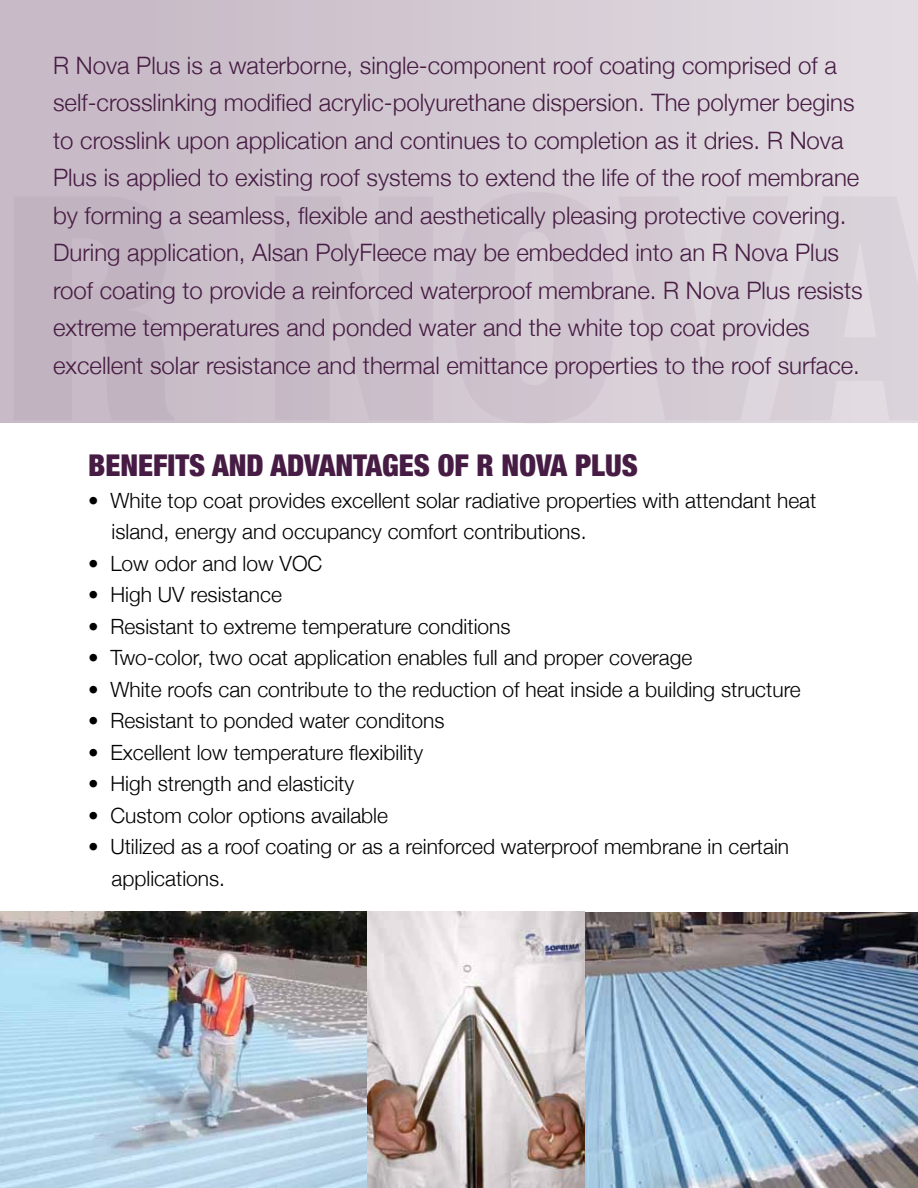
<style>
.page{position:relative;width:918px;height:1188px;background:#fff}
.page>*{position:absolute;margin:0;border:0;box-sizing:border-box;transform-origin:0 0}
.t1{font:900 condensed 313.5px "Helvetica Neue";color:#471c44}
.t2{font:900 condensed 30px "Helvetica Neue";color:#471c44}
.t3{font:300 24px/37.5px "Helvetica Neue";color:#471c44}
.t4{font:300 21px/31.5px "Helvetica Neue";color:#000}
</style>
<div class="page">
<div style="left:0;top:0;width:918px;height:423px;background:linear-gradient(to right,#c4b6c3,#e3dce3)"></div>
<img style="left:584px;top:912px;width:334px;height:276px">
<img style="left:0;top:912px;width:368px;height:276px">
<img style="left:368px;top:912px;width:216px;height:276px">
<p class="t3" style="left:53px;top:45px;width:811px">R Nova Plus is a waterborne, single-component roof coating comprised of a self-crosslinking modified acrylic-polyurethane dispersion. The polymer begins to crosslink upon application and continues to completion as it dries. R Nova Plus is applied to existing roof systems to extend the life of the roof membrane by forming a seamless, flexible and aesthetically pleasing protective covering.<br>During application, Alsan PolyFleece may be embedded into an R Nova Plus roof coating to provide a reinforced waterproof membrane. R Nova Plus resists extreme temperatures and ponded water and the white top coat provides excellent solar resistance and thermal emittance properties to the roof surface.</p>
<h1 class="t1" style="left:0;top:51px;width:949px">R NOVA</h1>
<p class="t2" style="left:88px;top:441px;width:551px">BENEFITS AND ADVANTAGES OF R NOVA PLUS</p>
<p class="t4" style="left:112px;top:483px;width:706px;text-indent:-23px">• White top coat provides excellent solar radiative properties with attendant heat island, energy and occupancy comfort contributions.</p>
<p class="t4" style="left:88px;top:546px;width:236px">• Low odor and low VOC</p>
<p class="t4" style="left:88px;top:578px;width:195px">• High UV resistance</p>
<p class="t4" style="left:88px;top:609px;width:424px">• Resistant to extreme temperature conditions</p>
<p class="t4" style="left:88px;top:641px;width:606px">• Two-color, two ocat application enables full and proper coverage</p>
<p class="t4" style="left:88px;top:672px;width:714px">• White roofs can contribute to the reduction of heat inside a building structure</p>
<p class="t4" style="left:88px;top:704px;width:358px">• Resistant to ponded water conditons</p>
<p class="t4" style="left:88px;top:735px;width:336px">• Excellent low temperature flexibility</p>
<p class="t4" style="left:88px;top:767px;width:268px">• High strength and elasticity</p>
<p class="t4" style="left:88px;top:798px;width:301px">• Custom color options available</p>
<p class="t4" style="left:112px;top:830px;width:679px;text-indent:-23px">• Utilized as a roof coating or as a reinforced waterproof membrane in certain applications.</p>
</div>
